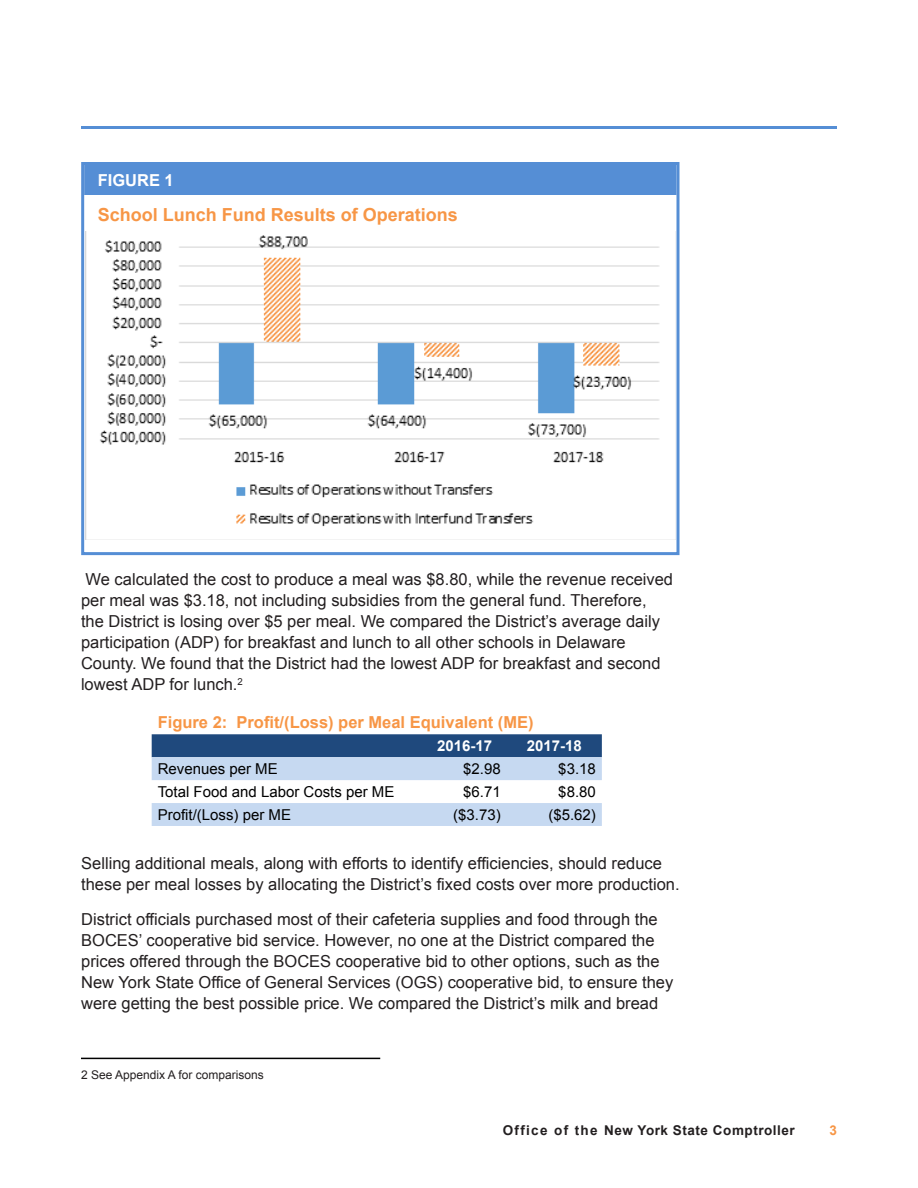
<style>
.page{position:relative;width:918px;height:1188px;background:#fff}
.page>*{position:absolute;margin:0;border:0;box-sizing:border-box;transform-origin:0 0}
._7_Figures{font:700 18px "Arial";color:#f79646}
.Body_Text{font:16.5px/21px "Arial";color:#231f20}
._7_Figures-2{font:700 16.5px "Arial";color:#f79646}
._7_Figures-3{font:700 16.5px "Arial";color:#fff}
._7_Figures-4{font:15px "Arial";color:#000}
._7_Figures-5{font:700 15px "Arial";color:#fff}
.t1{font:700 13.5px "Arial";letter-spacing:.04em;color:#231f20}
.t2{font:700 13.5px "Arial";color:#f79646}
.Footnotes{font:12px "Arial";color:#231f20}
</style>
<div class="page">
<hr style="left:81px;top:126px;width:756px;height:3px;background:#558ed5">
<div style="left:84px;top:165px;width:592px;height:30px;background:#558ed5"></div>
<div style="left:81px;top:162px;width:599px;height:393px;border:3px solid #558ed5"></div>
<img style="left:85px;top:231px;width:575px;height:308px">
<hr style="left:81px;top:1058px;width:299px;height:1px;background:#000">
<svg style="left:152px;top:734px;width:450px;height:92px"></svg>
<p class="_7_Figures-3" style="left:98px;top:169px;width:78px">FIGURE 1</p>
<p class="_7_Figures" style="left:98px;top:202px;width:362px">School Lunch Fund Results of Operations</p>
<p class="Body_Text" style="left:81px;top:569px;width:594px">We calculated the cost to produce a meal was $8.80, while the revenue received per meal was $3.18, not including subsidies from the general fund. Therefore, the District is losing over $5 per meal. We compared the District’s average daily participation (ADP) for breakfast and lunch to all other schools in Delaware County. We found that the District had the lowest ADP for breakfast and second lowest ADP for lunch.<sup>2</sup></p>
<p class="_7_Figures-2" style="left:158px;top:711px;width:377px">Figure 2: Profit/(Loss) per Meal Equivalent (ME)</p>
<p class="_7_Figures-5" style="left:437px;top:736px;width:57px">2016-17</p>
<p class="_7_Figures-5" style="left:527px;top:736px;width:57px">2017-18</p>
<p class="_7_Figures-4" style="left:158px;top:759px;width:122px">Revenues per ME</p>
<p class="_7_Figures-4" style="left:463px;top:759px;width:39px">$2.98</p>
<p class="_7_Figures-4" style="left:558px;top:759px;width:39px">$3.18</p>
<p class="_7_Figures-4" style="left:158px;top:782px;width:238px">Total Food and Labor Costs per ME</p>
<p class="_7_Figures-4" style="left:463px;top:782px;width:39px">$6.71</p>
<p class="_7_Figures-4" style="left:558px;top:782px;width:39px">$8.80</p>
<p class="_7_Figures-4" style="left:158px;top:805px;width:135px">Profit/(Loss) per ME</p>
<p class="_7_Figures-4" style="left:453px;top:805px;width:49px">($3.73)</p>
<p class="_7_Figures-4" style="left:548px;top:805px;width:49px">($5.62)</p>
<p class="Body_Text" style="left:81px;top:853px;width:600px">Selling additional meals, along with efforts to identify efficiencies, should reduce these per meal losses by allocating the District’s fixed costs over more production.</p>
<p class="Body_Text" style="left:81px;top:909px;width:594px">District officials purchased most of their cafeteria supplies and food through the BOCES’ cooperative bid service. However, no one at the District compared the prices offered through the BOCES cooperative bid to other options, such as the New York State Office of General Services (OGS) cooperative bid, to ensure they were getting the best possible price. We compared the District’s milk and bread</p>
<p class="Footnotes" style="left:81px;top:1067px;width:184px">2 See Appendix A for comparisons</p>
<p class="t1" style="left:503px;top:1121px;width:294px">Office of the New York State Comptroller</p>
<p class="t2" style="left:829px;top:1121px;width:9px">3</p>
</div>
